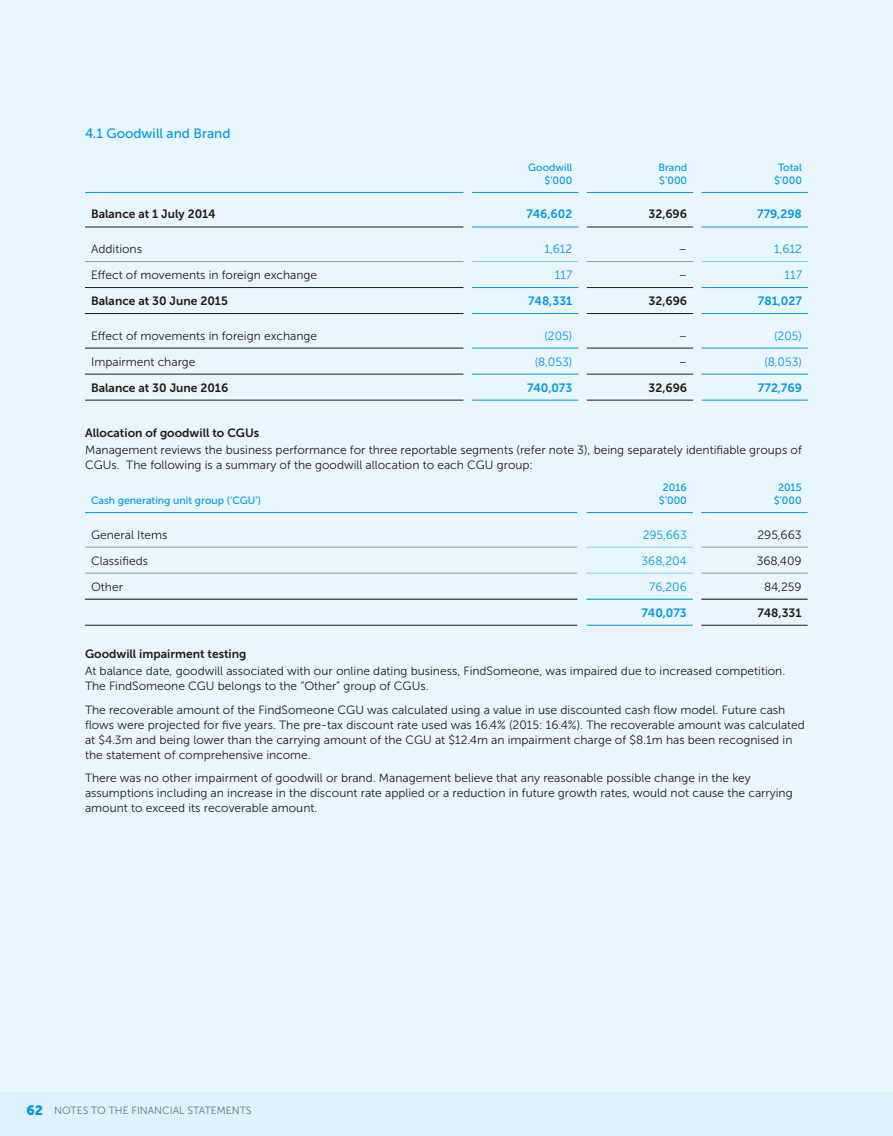
<style>
.page{position:relative;width:893px;height:1136px;background:#fff}
.page>*{position:absolute;margin:0;border:0;box-sizing:border-box;transform-origin:0 0}
.t1{font:13.5px "Museo Sans 500";color:#09d}
.t2{font:12px/15px "Museo Sans 300";color:#1d1d1b}
.t3{font:12px "Museo Sans 700";color:#1d1d1b}
.t4{font:12px "Museo Sans 300";color:#09d}
.t5{font:12px "Museo Sans 700";color:#09d}
.t6{font:10.5px/12.8px "Museo Sans 500";color:#09d;text-align:center}
.t7{font:10.5px "Museo Sans 300";color:#706f6f}
.s1{font-family:"Museo Sans 900";font-size:13.5px;color:#09d}
</style>
<div class="page">
<div style="left:0;top:0;width:893px;height:1135px;background:#eaf6fd"></div>
<div style="left:0;top:1092px;width:893px;height:43px;background:#def1fd"></div>
<hr style="left:85px;top:261px;width:378px;height:1px;background:#9d9d9c">
<hr style="left:587px;top:261px;width:106px;height:1px;background:#9d9d9c">
<hr style="left:85px;top:226px;width:378px;height:1px;background:#1d1d1b">
<hr style="left:587px;top:226px;width:106px;height:1px;background:#1d1d1b">
<hr style="left:85px;top:287px;width:378px;height:1px;background:#1d1d1b">
<hr style="left:587px;top:287px;width:106px;height:1px;background:#1d1d1b">
<hr style="left:85px;top:313px;width:378px;height:1px;background:#1d1d1b">
<hr style="left:587px;top:313px;width:106px;height:1px;background:#1d1d1b">
<hr style="left:85px;top:348px;width:378px;height:1px;background:#1d1d1b">
<hr style="left:587px;top:348px;width:106px;height:1px;background:#1d1d1b">
<hr style="left:85px;top:374px;width:378px;height:1px;background:#1d1d1b">
<hr style="left:587px;top:374px;width:106px;height:1px;background:#1d1d1b">
<hr style="left:85px;top:400px;width:378px;height:1px;background:#1d1d1b">
<hr style="left:587px;top:400px;width:106px;height:1px;background:#1d1d1b">
<hr style="left:85px;top:192px;width:378px;height:1px;background:#09d">
<hr style="left:472px;top:192px;width:106px;height:1px;background:#09d">
<hr style="left:587px;top:192px;width:106px;height:1px;background:#09d">
<hr style="left:702px;top:192px;width:106px;height:1px;background:#09d">
<hr style="left:702px;top:226px;width:106px;height:1px;background:#09d">
<hr style="left:702px;top:261px;width:106px;height:1px;background:#8dccf1">
<hr style="left:702px;top:287px;width:106px;height:1px;background:#09d">
<hr style="left:702px;top:313px;width:106px;height:1px;background:#09d">
<hr style="left:702px;top:348px;width:106px;height:1px;background:#09d">
<hr style="left:702px;top:374px;width:106px;height:1px;background:#09d">
<hr style="left:702px;top:400px;width:106px;height:1px;background:#09d">
<hr style="left:472px;top:226px;width:106px;height:1px;background:#09d">
<hr style="left:472px;top:287px;width:106px;height:1px;background:#09d">
<hr style="left:472px;top:313px;width:106px;height:1px;background:#09d">
<hr style="left:472px;top:348px;width:106px;height:1px;background:#09d">
<hr style="left:472px;top:374px;width:106px;height:1px;background:#09d">
<hr style="left:472px;top:400px;width:106px;height:1px;background:#09d">
<hr style="left:472px;top:261px;width:106px;height:1px;background:#8dccf1">
<hr style="left:85px;top:598px;width:492px;height:1px;background:#1d1d1b">
<hr style="left:701px;top:598px;width:107px;height:1px;background:#1d1d1b">
<hr style="left:85px;top:624px;width:492px;height:1px;background:#1d1d1b">
<hr style="left:701px;top:624px;width:107px;height:1px;background:#1d1d1b">
<hr style="left:586px;top:598px;width:107px;height:1px;background:#09d">
<hr style="left:586px;top:624px;width:107px;height:1px;background:#09d">
<hr style="left:85px;top:546px;width:492px;height:1px;background:#9d9d9c">
<hr style="left:85px;top:572px;width:492px;height:1px;background:#9d9d9c">
<hr style="left:586px;top:546px;width:107px;height:1px;background:#8dccf1">
<hr style="left:586px;top:572px;width:107px;height:1px;background:#8dccf1">
<hr style="left:701px;top:546px;width:107px;height:1px;background:#9d9d9c">
<hr style="left:701px;top:572px;width:107px;height:1px;background:#9d9d9c">
<hr style="left:85px;top:512px;width:492px;height:1px;background:#09d">
<hr style="left:586px;top:512px;width:107px;height:1px;background:#09d">
<hr style="left:701px;top:512px;width:107px;height:1px;background:#09d">
<p class="t1" style="left:85px;top:126px;width:147px">4.1 Goodwill and Brand</p>
<p class="t6" style="left:528px;top:161px;width:46px;text-align:right">Goodwill $’000</p>
<p class="t6" style="left:658px;top:161px;width:30px;text-align:left">Brand $’000</p>
<p class="t6" style="left:774px;top:161px;width:29px">Total $’000</p>
<p class="t3" style="left:91px;top:208px;width:126px">Balance at 1 July 2014</p>
<p class="t5" style="left:527px;top:208px;width:47px">746,602</p>
<p class="t3" style="left:648px;top:208px;width:40px">32,696</p>
<p class="t5" style="left:757px;top:208px;width:46px">779,298</p>
<p class="t2" style="left:91px;top:241px;width:53px">Additions</p>
<p class="t4" style="left:545px;top:242px;width:29px">1,612</p>
<p class="t2" style="left:679px;top:241px;width:10px">–</p>
<p class="t4" style="left:774px;top:242px;width:29px">1,612</p>
<p class="t2" style="left:91px;top:267px;width:228px">Effect of movements in foreign exchange</p>
<p class="t4" style="left:555px;top:268px;width:19px">117</p>
<p class="t2" style="left:679px;top:267px;width:10px">–</p>
<p class="t4" style="left:784px;top:268px;width:19px">117</p>
<p class="t3" style="left:91px;top:294px;width:138px">Balance at 30 June 2015</p>
<p class="t5" style="left:528px;top:294px;width:46px">748,331</p>
<p class="t3" style="left:648px;top:294px;width:40px">32,696</p>
<p class="t5" style="left:758px;top:294px;width:46px">781,027</p>
<p class="t2" style="left:91px;top:328px;width:228px">Effect of movements in foreign exchange</p>
<p class="t4" style="left:544px;top:329px;width:29px">(205)</p>
<p class="t2" style="left:679px;top:328px;width:10px">–</p>
<p class="t4" style="left:774px;top:329px;width:29px">(205)</p>
<p class="t2" style="left:91px;top:354px;width:106px">Impairment charge</p>
<p class="t4" style="left:535px;top:355px;width:39px">(8,053)</p>
<p class="t2" style="left:679px;top:354px;width:10px">–</p>
<p class="t4" style="left:764px;top:355px;width:39px">(8,053)</p>
<p class="t3" style="left:91px;top:381px;width:139px">Balance at 30 June 2016</p>
<p class="t5" style="left:527px;top:381px;width:47px">740,073</p>
<p class="t3" style="left:648px;top:381px;width:40px">32,696</p>
<p class="t5" style="left:758px;top:381px;width:46px">772,769</p>
<p class="t3" style="left:85px;top:426px;width:176px">Allocation of goodwill to CGUs</p>
<p class="t2" style="left:85px;top:442px;width:718px">Management reviews the business performance for three reportable segments (refer note 3), being separately identifiable groups of<br>CGUs. The following is a summary of the goodwill allocation to each CGU group:</p>
<p class="t6" style="left:91px;top:494px;width:171px">Cash generating unit group (‘CGU’)</p>
<p class="t6" style="left:659px;top:481px;width:29px">2016 $’000</p>
<p class="t6" style="left:774px;top:481px;width:29px">2015 $’000</p>
<p class="t2" style="left:91px;top:527px;width:78px">General Items</p>
<p class="t4" style="left:643px;top:528px;width:46px">295,663</p>
<p class="t2" style="left:757px;top:527px;width:46px">295,663</p>
<p class="t2" style="left:91px;top:553px;width:58px">Classifieds</p>
<p class="t4" style="left:641px;top:554px;width:47px">368,204</p>
<p class="t2" style="left:757px;top:553px;width:46px">368,409</p>
<p class="t2" style="left:91px;top:579px;width:33px">Other</p>
<p class="t4" style="left:649px;top:580px;width:39px">76,206</p>
<p class="t2" style="left:764px;top:579px;width:39px">84,259</p>
<p class="t5" style="left:642px;top:605px;width:47px">740,073</p>
<p class="t3" style="left:757px;top:605px;width:46px">748,331</p>
<p class="t3" style="left:85px;top:647px;width:163px">Goodwill impairment testing</p>
<p class="t2" style="left:85px;top:663px;width:702px">At balance date, goodwill associated with our online dating business, FindSomeone, was impaired due to increased competition.<br>The FindSomeone CGU belongs to the “Other” group of CGUs.</p>
<p class="t2" style="left:85px;top:702px;width:721px">The recoverable amount of the FindSomeone CGU was calculated using a value in use discounted cash flow model. Future cash flows were projected for five years. The pre-tax discount rate used was 16.4% (2015: 16.4%). The recoverable amount was calculated at $4.3m and being lower than the carrying amount of the CGU at $12.4m an impairment charge of $8.1m has been recognised in the statement of comprehensive income.</p>
<p class="t2" style="left:85px;top:770px;width:709px">There was no other impairment of goodwill or brand. Management believe that any reasonable possible change in the key assumptions including an increase in the discount rate applied or a reduction in future growth rates, would not cause the carrying amount to exceed its recoverable amount.</p>
<p class="t7" style="left:27px;top:1104px;width:227px"><span class="s1">62</span> NOTES TO THE FINANCIAL STATEMENTS</p>
</div>
